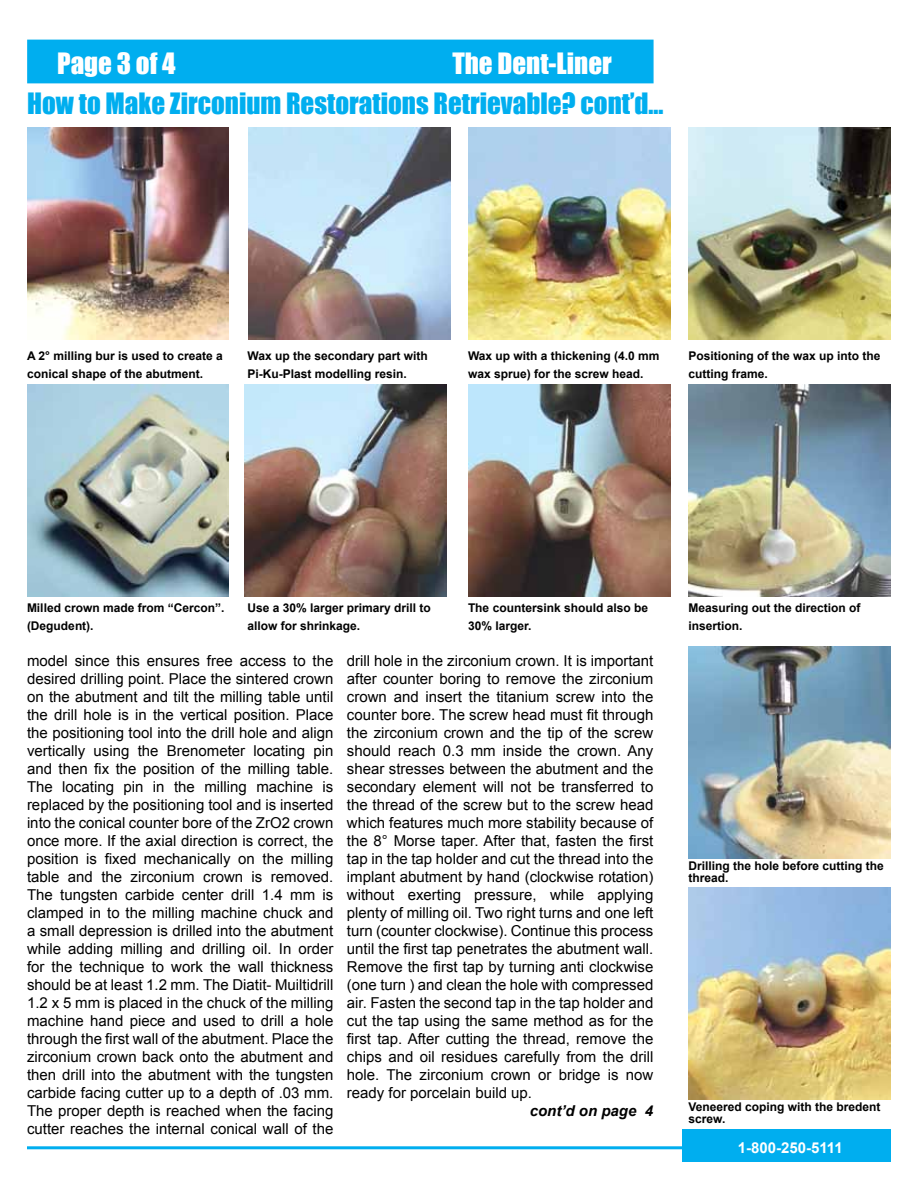
<style>
.page{position:relative;width:918px;height:1188px;background:#fff}
.page>*{position:absolute;margin:0;border:0;box-sizing:border-box;transform-origin:0 0}
.t1{font:27px "Impact";color:#00aeef}
.t2{font:27px "Impact";color:#fff}
.t3{font:15px/18px "Arial";color:#000;text-align:justify}
.t4{font:700 15px "Arial";color:#fff}
.t5{font:italic 700 15px "Arial";color:#000}
.t6{font:700 12px/18px "Arial";color:#000}
</style>
<div class="page">
<div style="left:27px;top:40px;width:627px;height:43px;background:#00aeef"></div>
<div style="left:682px;top:1130px;width:209px;height:32px;background:#00aeef"></div>
<hr style="left:27px;top:1146px;width:659px;height:3px;background:#00aeef">
<img style="left:27px;top:128px;width:202px;height:212px">
<img style="left:248px;top:128px;width:202px;height:212px">
<img style="left:689px;top:385px;width:201px;height:212px">
<img style="left:689px;top:646px;width:201px;height:212px">
<img style="left:468px;top:128px;width:202px;height:212px">
<img style="left:689px;top:128px;width:201px;height:212px">
<img style="left:27px;top:385px;width:202px;height:212px">
<img style="left:244px;top:385px;width:202px;height:212px">
<img style="left:468px;top:385px;width:202px;height:212px">
<img style="left:689px;top:888px;width:201px;height:212px">
<h1 class="t2" style="left:57px;top:43px;width:120px">Page 3 of 4</h1>
<h1 class="t2" style="left:452px;top:43px;width:161px">The Dent-Liner</h1>
<h1 class="t1" style="left:27px;top:82px;width:638px">How to Make Zirconium Restorations Retrievable? cont’d...</h1>
<p class="t6" style="left:27px;top:347px;width:197px">A 2° milling bur is used to create a conical shape of the abutment.</p>
<p class="t6" style="left:248px;top:347px;width:182px">Wax up the secondary part with<br>Pi-Ku-Plast modelling resin.</p>
<p class="t6" style="left:468px;top:347px;width:193px">Wax up with a thickening (4.0 mm wax sprue) for the screw head.</p>
<p class="t6" style="left:688px;top:347px;width:194px">Positioning of the wax up into the cutting frame.</p>
<p class="t6" style="left:27px;top:599px;width:199px">Milled crown made from “Cercon”. (Degudent).</p>
<p class="t6" style="left:248px;top:599px;width:185px">Use a 30% larger primary drill to allow for shrinkage.</p>
<p class="t6" style="left:468px;top:599px;width:182px">The countersink should also be<br>30% larger.</p>
<p class="t6" style="left:688px;top:599px;width:174px">Measuring out the direction of insertion.</p>
<p class="t3" style="left:27px;top:652px;width:308px">model since this ensures free access to the desired drilling point. Place the sintered crown on the abutment and tilt the milling table until the drill hole is in the vertical position. Place the positioning tool into the drill hole and align vertically using the Brenometer locating pin and then fix the position of the milling table.<br>The locating pin in the milling machine is replaced by the positioning tool and is inserted into the conical counter bore of the ZrO2 crown once more. If the axial direction is correct, the position is fixed mechanically on the milling table and the zirconium crown is removed.<br>The tungsten carbide center drill 1.4 mm is clamped in to the milling machine chuck and a small depression is drilled into the abutment while adding milling and drilling oil. In order for the technique to work the wall thickness should be at least 1.2 mm. The Diatit- Muiltidrill 1.2 x 5 mm is placed in the chuck of the milling machine hand piece and used to drill a hole through the first wall of the abutment. Place the zirconium crown back onto the abutment and then drill into the abutment with the tungsten carbide facing cutter up to a depth of .03 mm.<br>The proper depth is reached when the facing cutter reaches the internal conical wall of the</p>
<p class="t3" style="left:347px;top:652px;width:308px">drill hole in the zirconium crown. It is important after counter boring to remove the zirconium crown and insert the titanium screw into the counter bore. The screw head must fit through the zirconium crown and the tip of the screw should reach 0.3 mm inside the crown. Any shear stresses between the abutment and the secondary element will not be transferred to the thread of the screw but to the screw head which features much more stability because of the 8° Morse taper. After that, fasten the first tap in the tap holder and cut the thread into the implant abutment by hand (clockwise rotation) without exerting pressure, while applying plenty of milling oil. Two right turns and one left turn (counter clockwise). Continue this process until the first tap penetrates the abutment wall.<br>Remove the first tap by turning anti clockwise (one turn ) and clean the hole with compressed air. Fasten the second tap in the tap holder and cut the tap using the same method as for the first tap. After cutting the thread, remove the chips and oil residues carefully from the drill hole. The zirconium crown or bridge is now ready for porcelain build up.</p>
<p class="t5" style="left:530px;top:1101px;width:125px">cont’d on page 4</p>
<p class="t6" style="left:688px;top:860px;width:197px;line-height:12px">Drilling the hole before cutting the thread.</p>
<p class="t6" style="left:688px;top:1102px;width:194px;line-height:12px">Veneered coping with the bredent screw.</p>
<p class="t4" style="left:738px;top:1137px;width:107px">1-800-250-5111</p>
</div>
